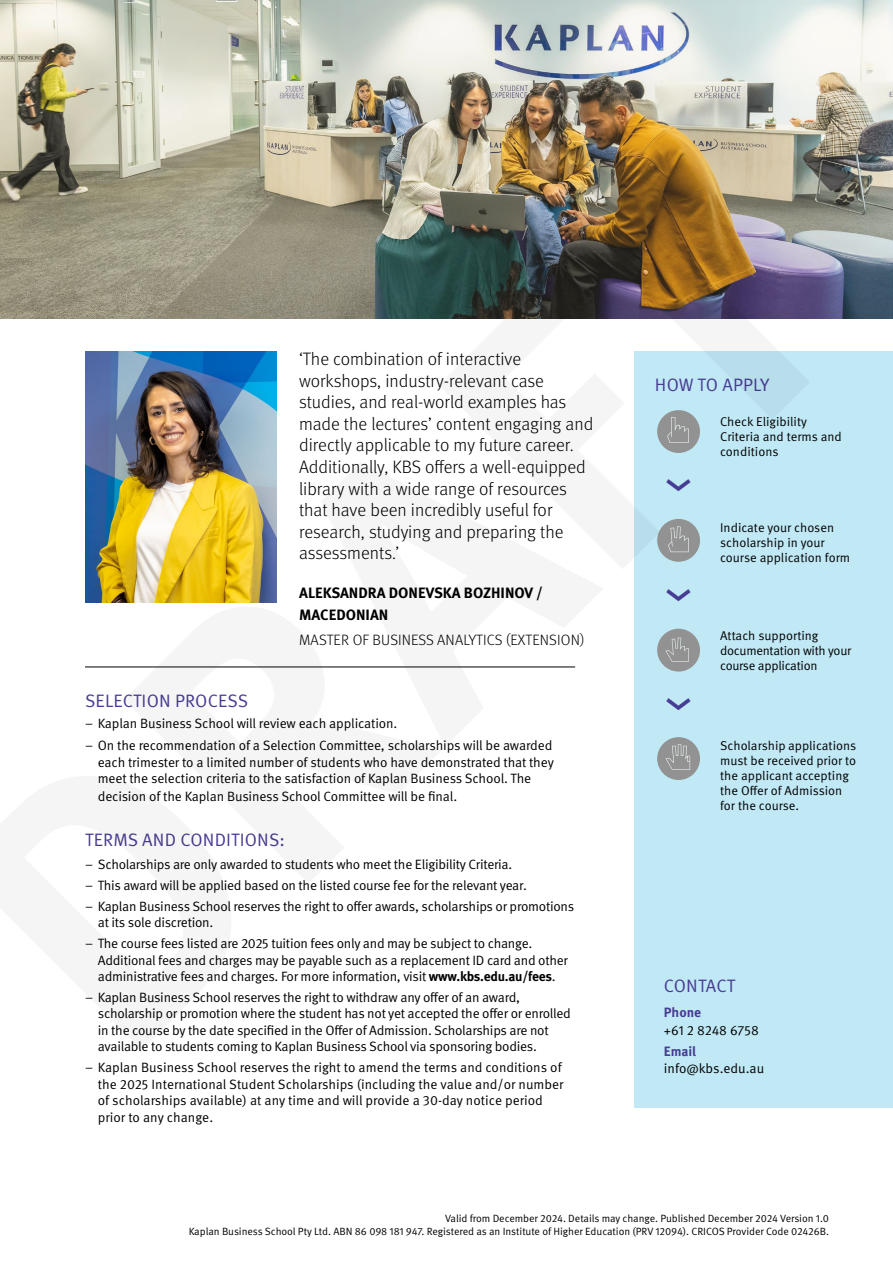
<style>
.page{position:relative;width:893px;height:1263px;background:#fff}
.page>*{position:absolute;margin:0;border:0;box-sizing:border-box;transform-origin:0 0}
.t1{font:46.95px "Meta Pro Norm";color:#473c93}
.t2{font:300 18px/21.6px "Meta Pro";color:#000}
.t3{font:18px "Meta Pro Norm";letter-spacing:.01em;color:#473c93}
.t4{font:700 15px/21.6px "Meta Pro";color:#000}
.t5{font:300 15px "Meta Pro";letter-spacing:.01em;color:#000}
.t6{font:13.5px/16.5px "Meta Pro Norm";letter-spacing:-.02em;color:#000}
.t7{font:13.5px/16.5px "Meta Pro Norm";color:#000}
.t8{font:700 13.5px "Meta Pro";color:#473c93}
.t9{font:12.75px/15px "Meta Pro Norm";color:#000}
.t10{font:12.75px/15px "Meta Pro Norm";letter-spacing:-.02em;color:#000}
.t11{font:10.5px/13.5px "Meta Pro Norm";letter-spacing:-.005em;color:#000;text-align:right}
.s1{font-family:"Meta Pro";font-weight:700}
</style>
<div class="page">
<div style="left:634px;top:351px;width:259px;height:757px;background:#c0e8f5"></div>
<img style="left:0;top:0;width:893px;height:318px">
<img style="left:0;top:148px;width:810px;height:632px">
<p class="t2" style="left:299px;top:347px;width:296px">‘The combination of interactive workshops, industry-relevant case studies, and real-world examples has made the lectures’ content engaging and directly applicable to my future career.<br>Additionally, KBS offers a well-equipped library with a wide range of resources that have been incredibly useful for research, studying and preparing the assessments.’</p>
<p class="t4" style="left:299px;top:581px;width:245px">ALEKSANDRA DONEVSKA BOZHINOV /<br>MACEDONIAN</p>
<p class="t5" style="left:299px;top:629px;width:287px">MASTER OF BUSINESS ANALYTICS (EXTENSION)</p>
<h2 class="t3" style="left:85px;top:687px;width:165px">SELECTION PROCESS</h2>
<p class="t6" style="left:85px;top:714px;width:314px">– Kaplan Business School will review each application.</p>
<p class="t6" style="left:98px;top:737px;width:458px;text-align:justify;text-indent:-13px">– On the recommendation of a Selection Committee, scholarships will be awarded each trimester to a limited number of students who have demonstrated that they meet the selection criteria to the satisfaction of Kaplan Business School. The</p>
<p class="t6" style="left:98px;top:788px;width:361px">decision of the Kaplan Business School Committee will be final.</p>
<h2 class="t3" style="left:85px;top:827px;width:201px">TERMS AND CONDITIONS:</h2>
<p class="t6" style="left:85px;top:855px;width:429px">– Scholarships are only awarded to students who meet the Eligibility Criteria.</p>
<p class="t6" style="left:85px;top:876px;width:443px">– This award will be applied based on the listed course fee for the relevant year.</p>
<p class="t6" style="left:98px;top:897px;width:478px;text-indent:-13px">– Kaplan Business School reserves the right to offer awards, scholarships or promotions at its sole discretion.</p>
<p class="t6" style="left:98px;top:934px;width:472px;text-indent:-13px">– The course fees listed are 2025 tuition fees only and may be subject to change.<br>Additional fees and charges may be payable such as a replacement ID card and other administrative fees and charges. For more information, visit <span class="s1">www.kbs.edu.au/fees</span>.</p>
<p class="t6" style="left:98px;top:988px;width:475px;text-indent:-13px">– Kaplan Business School reserves the right to withdraw any offer of an award, scholarship or promotion where the student has not yet accepted the offer or enrolled in the course by the date specified in the Offer of Admission. Scholarships are not available to students coming to Kaplan Business School via sponsoring bodies.</p>
<p class="t7" style="left:98px;top:1058px;width:467px;text-indent:-13px">– Kaplan Business School reserves the right to amend the terms and conditions of the 2025 International Student Scholarships (including the value and/or number of scholarships available) at any time and will provide a 30-day notice period prior to any change.</p>
<h2 class="t3" style="left:655px;top:371px;width:116px">HOW TO APPLY</h2>
<p class="t9" style="left:720px;top:413px;width:123px">Check Eligibility<br>Criteria and terms and conditions</p>
<h1 class="t1" style="left:716px;top:476px;width:17px;rotate:90deg">&gt;</h1>
<h1 class="t1" style="left:716px;top:587px;width:125px;rotate:90deg">&gt; &gt;</h1>
<p class="t9" style="left:720px;top:519px;width:131px">Indicate your chosen scholarship in your course application form</p>
<p class="t10" style="left:720px;top:627px;width:133px">Attach supporting documentation with your course application</p>
<p class="t9" style="left:720px;top:737px;width:138px">Scholarship applications must be received prior to the applicant accepting the Offer of Admission for the course.</p>
<h2 class="t3" style="left:664px;top:972px;width:73px">CONTACT</h2>
<p class="t8" style="left:664px;top:1002px;width:39px">Phone</p>
<p class="t6" style="left:664px;top:1021px;width:97px">+61 2 8248 6758</p>
<p class="t8" style="left:664px;top:1041px;width:34px">Email</p>
<p class="t7" style="left:664px;top:1060px;width:102px">info@kbs.edu.au</p>
<p class="t11" style="left:189px;top:1210px;width:642px">Valid from December 2024. Details may change. Published December 2024 Version 1.0<br>Kaplan Business School Pty Ltd. ABN 86 098 181 947. Registered as an Institute of Higher Education (PRV 12094). CRICOS Provider Code 02426B.</p>
</div>
